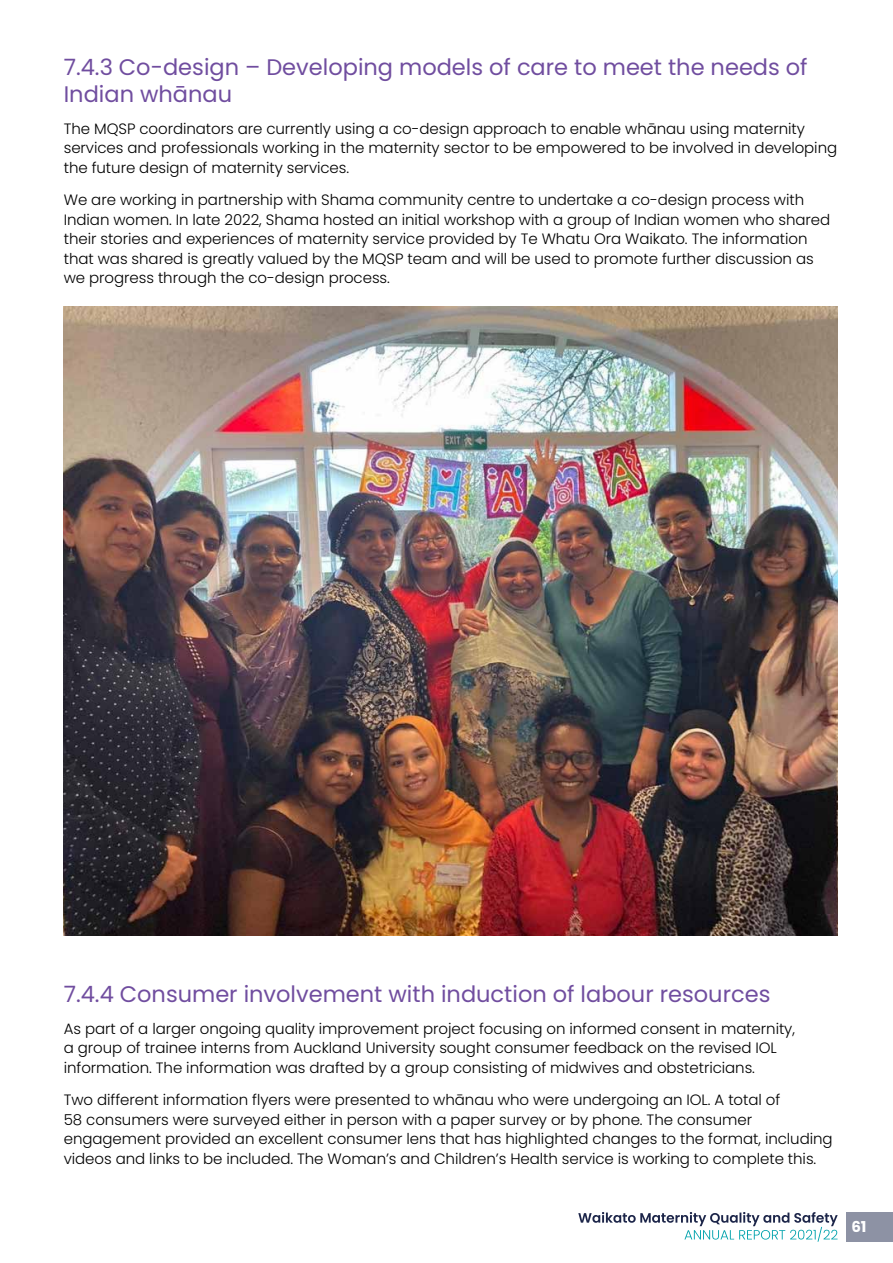
<style>
.page{position:relative;width:893px;height:1263px;background:#fff}
.page>*{position:absolute;margin:0;border:0;box-sizing:border-box;transform-origin:0 0}
.t1{font:22.5px/27px "Poppins";color:#704d9f}
.t2{font:300 15px/19.5px "Poppins";letter-spacing:-.005em;color:#000}
.t3{font:700 15px "Poppins";color:#fff}
</style>
<div class="page">
<div style="left:846px;top:1212px;width:47px;height:30px;background:#8d92a4"></div>
<svg style="left:578px;top:1212px;width:260px;height:30px"></svg>
<img style="left:64px;top:306px;width:774px;height:629px">
<h1 class="t1" style="left:64px;top:53px;width:745px">7.4.3 Co-design – Developing models of care to meet the needs of<br>Indian whānau</h1>
<p class="t2" style="left:64px;top:119px;width:775px">The MQSP coordinators are currently using a co-design approach to enable whānau using maternity services and professionals working in the maternity sector to be empowered to be involved in developing the future design of maternity services.</p>
<p class="t2" style="left:64px;top:190px;width:768px">We are working in partnership with Shama community centre to undertake a co-design process with Indian women. In late 2022, Shama hosted an initial workshop with a group of Indian women who shared their stories and experiences of maternity service provided by Te Whatu Ora Waikato. The information that was shared is greatly valued by the MQSP team and will be used to promote further discussion as we progress through the co-design process.</p>
<h1 class="t1" style="left:64px;top:980px;width:708px">7.4.4 Consumer involvement with induction of labour resources</h1>
<p class="t2" style="left:64px;top:1019px;width:733px">As part of a larger ongoing quality improvement project focusing on informed consent in maternity, a group of trainee interns from Auckland University sought consumer feedback on the revised IOL information. The information was drafted by a group consisting of midwives and obstetricians.</p>
<p class="t2" style="left:64px;top:1090px;width:770px">Two different information flyers were presented to whānau who were undergoing an IOL. A total of<br>58 consumers were surveyed either in person with a paper survey or by phone. The consumer engagement provided an excellent consumer lens that has highlighted changes to the format, including videos and links to be included. The Woman’s and Children’s Health service is working to complete this.</p>
<p class="t3" style="left:851px;top:1218px;width:17px">61</p>
</div>
